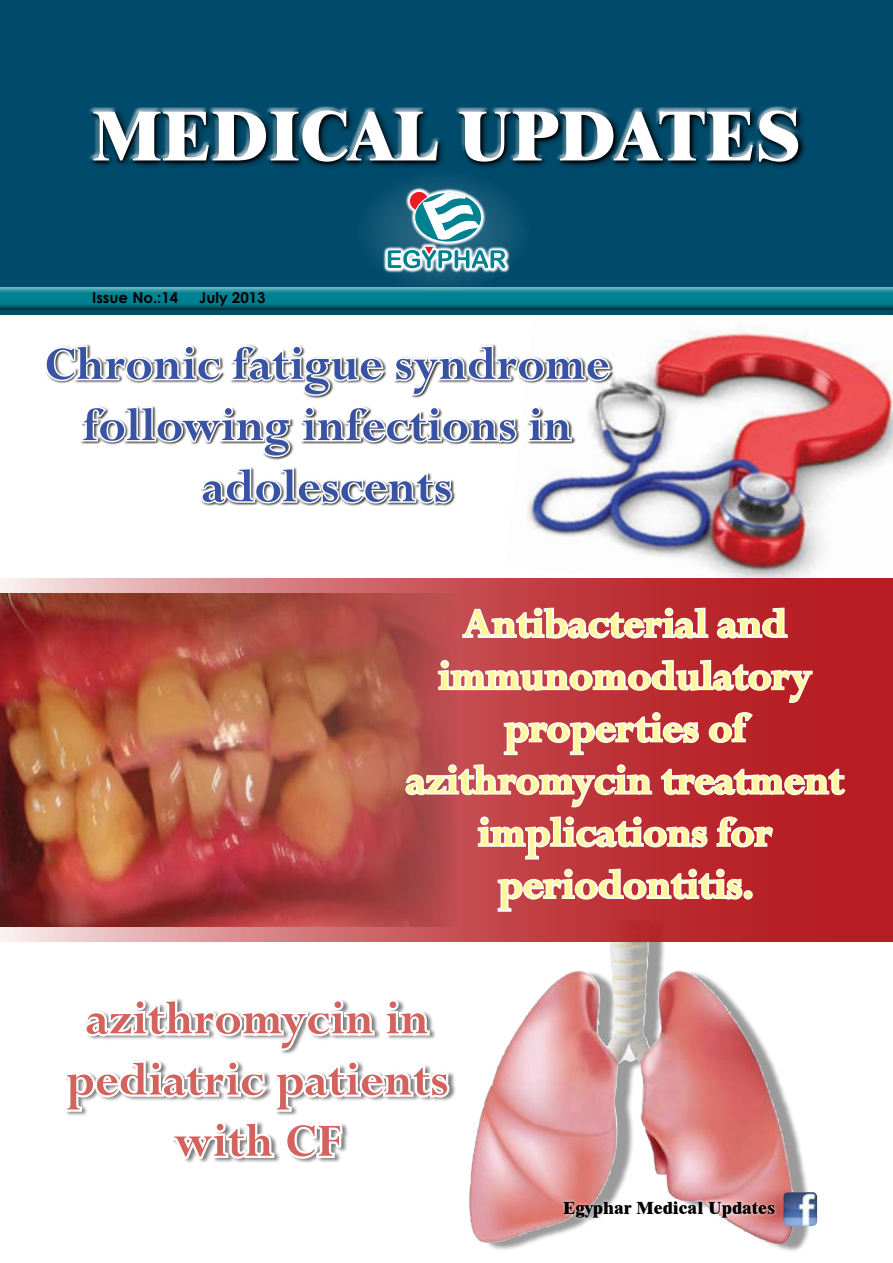
<style>
.page{position:relative;width:893px;height:1263px;background:#fff}
.page>*{position:absolute;margin:0;border:0;box-sizing:border-box;transform-origin:0 0}
.t1{font:800 72px "Dutch 801 BT";color:#fff}
.t2{font:700 51px/61.2px "Perpetua";color:#3953a4;text-align:center}
.t3{font:700 51px/61.2px "Perpetua";color:#d4635e;text-align:center}
.t4{font:700 43.5px/52.2px "Perpetua";color:#fff799;text-align:center}
.t5{font:800 18px "Dutch 801 BT";color:#000}
.t6{font:700 15px "Century Gothic";color:#000}
</style>
<div class="page">
<div style="left:477px;top:920px;width:340px;height:339px;background:#000;opacity:.4"></div>
<img style="left:469px;top:941px;width:146px;height:305px">
<img style="left:576px;top:314px;width:317px;height:264px">
<svg style="left:0;top:578px;width:893px;height:363px;background:#c03f43"></svg>
<div style="left:0;top:0;width:893px;height:314px;background:#004b6c"></div>
<div style="left:69px;top:80px;width:824px;height:108px;background:#000;opacity:.75"></div>
<div style="left:0;top:286px;width:893px;height:26px;background:#000;opacity:.75"></div>
<div style="left:354px;top:170px;width:178px;height:124px;background:#074f70;border-radius:50%"></div>
<svg style="left:382px;top:186px;width:194px;height:129px"></svg>
<svg style="left:388px;top:192px;width:117px;height:76px;background:#669bab"></svg>
<img style="left:783px;top:1192px;width:34px;height:34px">
<div style="left:560px;top:1197px;width:251px;height:35px;background:#fff;opacity:.75"></div>
<img style="left:1px;top:593px;width:456px;height:334px">
<svg style="left:461px;top:605px;width:328px;height:36px"></svg>
<svg style="left:436px;top:657px;width:378px;height:47px"></svg>
<svg style="left:403px;top:710px;width:444px;height:203px;background:#c6595c"></svg>
<div style="left:46px;top:344px;width:749px;height:206px;background:#000;opacity:.5"></div>
<div style="left:0;top:315px;width:706px;height:217px;background:#000;opacity:.5"></div>
<svg style="left:44px;top:343px;width:180px;height:40px"></svg>
<svg style="left:230px;top:343px;width:156px;height:55px"></svg>
<svg style="left:393px;top:344px;width:220px;height:53px"></svg>
<svg style="left:80px;top:404px;width:212px;height:55px"></svg>
<svg style="left:300px;top:404px;width:218px;height:41px"></svg>
<svg style="left:526px;top:404px;width:47px;height:39px"></svg>
<svg style="left:199px;top:466px;width:255px;height:40px"></svg>
<div style="left:65px;top:998px;width:494px;height:216px;background:#000;opacity:.5"></div>
<svg style="left:65px;top:998px;width:388px;height:164px"></svg>
<h1 class="t1" style="left:92px;top:91px;width:710px">MEDICAL UPDATES</h1>
<p class="t6" style="left:92px;top:286px;width:88px">Issue No.:14</p>
<p class="t6" style="left:199px;top:286px;width:68px">July 2013</p>
<p class="t2" style="left:45px;top:333px;width:567px">Chronic fatigue syndrome following infections in adolescents</p>
<p class="t4" style="left:406px;top:597px;width:439px">Antibacterial and immunomodulatory properties of azithromycin treatment implications for periodontitis.</p>
<p class="t3" style="left:66px;top:987px;width:384px">azithromycin in pediatric patients with CF</p>
<p class="t5" style="left:563px;top:1196px;width:213px">Egyphar Medical Updates</p>
</div>
